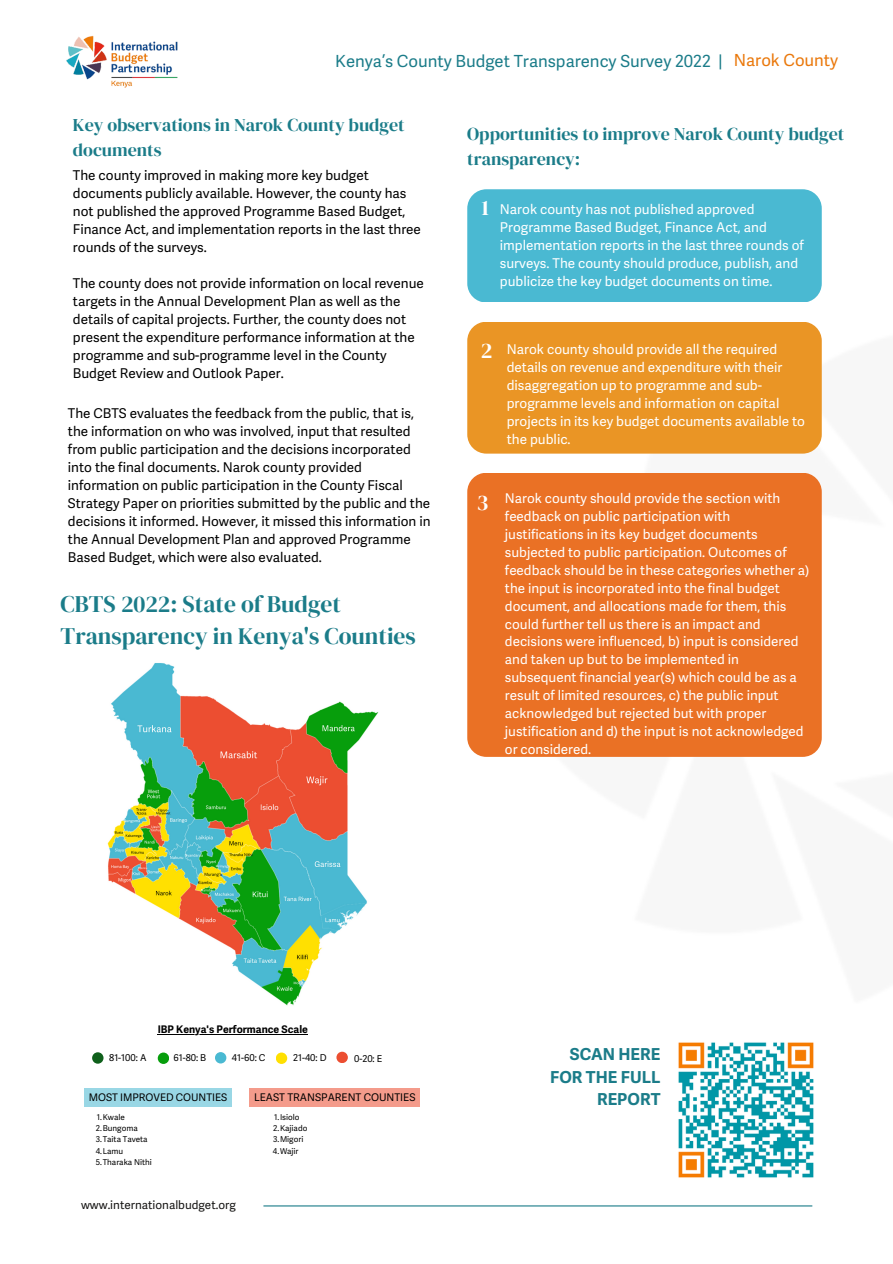
<style>
.page{position:relative;width:893px;height:1264px;background:#fff}
.page>*{position:absolute;margin:0;border:0;box-sizing:border-box;transform-origin:0 0}
.t1{font:23.55px/32.5px "DM Serif Display";color:#1b7c89}
.t2{font:21.75px "DM Serif Display";color:#fff}
.t3{font:18px/24.8px "DM Serif Display";color:#1b7c89}
.t4{font:16.65px "Adelle Sans";color:#1b7c89}
.t5{font:16.65px "Adelle Sans";color:#ea780b}
.t6{font:700 16.5px/22.5px "Adelle Sans";color:#1b7c89;text-align:right}
.t7{font:13.5px/18px "Adelle Sans";color:#000}
.t8{font:13.5px/18px "Adelle Sans";color:#fff}
.t9{font:13.35px/17.9px "Adelle Sans";color:#fff}
.t10{font:11.7px "Adelle Sans";color:#171615}
.t11{font:10.5px "Adelle Sans";color:#000}
.t12{font:700 10.5px "Adelle Sans";color:#000}
.t13{font:9.45px "Adelle Sans";color:#000}
.t14{font:8.1px "Adelle Sans";color:#000}
</style>
<div class="page">
<img style="left:66px;top:35px;width:112px;height:53px">
<div style="left:467px;top:189px;width:354px;height:113px;background:#4ab9d2;border-radius:19px"></div>
<div style="left:467px;top:322px;width:354px;height:131px;background:#ea9525;border-radius:19px"></div>
<div style="left:467px;top:473px;width:354px;height:284px;background:#ea7125;border-radius:19px"></div>
<hr style="left:263px;top:1205px;width:549px;height:1px;background:#1b7c89">
<img style="left:107px;top:663px;width:272px;height:343px">
<div style="left:158px;top:1052px;width:11px;height:11px;background:#079e0c;border-radius:50%"></div>
<div style="left:215px;top:1052px;width:11px;height:11px;background:#4ab9d2;border-radius:50%"></div>
<div style="left:276px;top:1052px;width:11px;height:11px;background:#ffe001;border-radius:50%"></div>
<div style="left:336px;top:1051px;width:12px;height:12px;background:#ec4e31;border-radius:50%"></div>
<div style="left:92px;top:1052px;width:11px;height:11px;background:#0f601b;border-radius:50%"></div>
<hr style="left:158px;top:1033px;width:150px;height:1px;background:#000">
<div style="left:84px;top:1088px;width:148px;height:18px;background:#99d7e5"></div>
<img style="left:678px;top:1042px;width:136px;height:136px">
<div style="left:249px;top:1088px;width:171px;height:18px;background:#f49b8b"></div>
<p class="t4" style="left:335px;top:50px;width:389px">Kenya’s County Budget Transparency Survey 2022 |</p>
<p class="t5" style="left:733px;top:50px;width:106px">Narok County</p>
<p class="t3" style="left:73px;top:112px;width:333px">Key observations in Narok County budget documents</p>
<p class="t7" style="left:73px;top:166px;width:349px">The county improved in making more key budget documents publicly available. However, the county has not published the approved Programme Based Budget, Finance Act, and implementation reports in the last three rounds of the surveys.</p>
<p class="t7" style="left:73px;top:274px;width:352px">The county does not provide information on local revenue targets in the Annual Development Plan as well as the details of capital projects. Further, the county does not present the expenditure performance information at the programme and sub-programme level in the County Budget Review and Outlook Paper.</p>
<p class="t7" style="left:68px;top:404px;width:364px">The CBTS evaluates the feedback from the public, that is, the information on who was involved, input that resulted from public participation and the decisions incorporated into the final documents. Narok county provided information on public participation in the County Fiscal Strategy Paper on priorities submitted by the public and the decisions it informed. However, it missed this information in the Annual Development Plan and approved Programme Based Budget, which were also evaluated.</p>
<p class="t1" style="left:61px;top:587px;width:356px">CBTS 2022: State of Budget<br>Transparency in Kenya's Counties</p>
<p class="t3" style="left:467px;top:122px;width:378px">Opportunities to improve Narok County budget transparency:</p>
<p class="t2" style="left:481px;top:193px;width:9px">1</p>
<p class="t8" style="left:500px;top:200px;width:305px">Narok county has not published approved Programme Based Budget, Finance Act, and implementation reports in the last three rounds of surveys. The county should produce, publish, and publicize the key budget documents on time.</p>
<p class="t2" style="left:480px;top:335px;width:13px">2</p>
<p class="t8" style="left:507px;top:340px;width:299px">Narok county should provide all the required details on revenue and expenditure with their disaggregation up to programme and sub&shy;programme levels and information on capital projects in its key budget documents available to the public.</p>
<p class="t2" style="left:477px;top:488px;width:13px">3</p>
<p class="t9" style="left:505px;top:489px;width:306px">Narok county should provide the section with feedback on public participation with justifications in its key budget documents subjected to public participation. Outcomes of feedback should be in these categories whether a) the input is incorporated into the final budget document, and allocations made for them, this could further tell us there is an impact and decisions were influenced, b) input is considered and taken up but to be implemented in subsequent financial year(s) which could be as a result of limited resources, c) the public input acknowledged but rejected but with proper justification and d) the input is not acknowledged or considered.</p>
<p class="t12" style="left:158px;top:1022px;width:152px">IBP Kenya's Performance Scale</p>
<p class="t13" style="left:109px;top:1051px;width:39px">81-100: A</p>
<p class="t13" style="left:173px;top:1051px;width:34px">61-80: B</p>
<p class="t13" style="left:232px;top:1051px;width:35px">41-60: C</p>
<p class="t13" style="left:293px;top:1051px;width:35px">21-40: D</p>
<p class="t13" style="left:354px;top:1052px;width:30px">0-20: E</p>
<p class="t6" style="left:550px;top:1042px;width:112px">SCAN HERE<br>FOR THE FULL</p>
<p class="t11" style="left:89px;top:1090px;width:140px">MOST IMPROVED COUNTIES</p>
<p class="t14" style="left:97px;top:1111px;width:30px">1.Kwale</p>
<p class="t14" style="left:96px;top:1122px;width:43px">2.Bungoma</p>
<p class="t14" style="left:96px;top:1134px;width:53px">3.Taita Taveta</p>
<p class="t14" style="left:96px;top:1145px;width:29px">4.Lamu</p>
<p class="t14" style="left:96px;top:1156px;width:58px">5.Tharaka Nithi</p>
<p class="t10" style="left:81px;top:1196px;width:156px">www.internationalbudget.org</p>
<p class="t11" style="left:254px;top:1090px;width:163px">LEAST TRANSPARENT COUNTIES</p>
<p class="t6" style="left:597px;top:1087px;width:65px">REPORT</p>
<p class="t14" style="left:274px;top:1111px;width:27px">1.Isiolo</p>
<p class="t14" style="left:273px;top:1123px;width:36px">2.Kajiado</p>
<p class="t14" style="left:273px;top:1134px;width:32px">3.Migori</p>
<p class="t14" style="left:273px;top:1145px;width:27px">4.Wajir</p>
</div>
